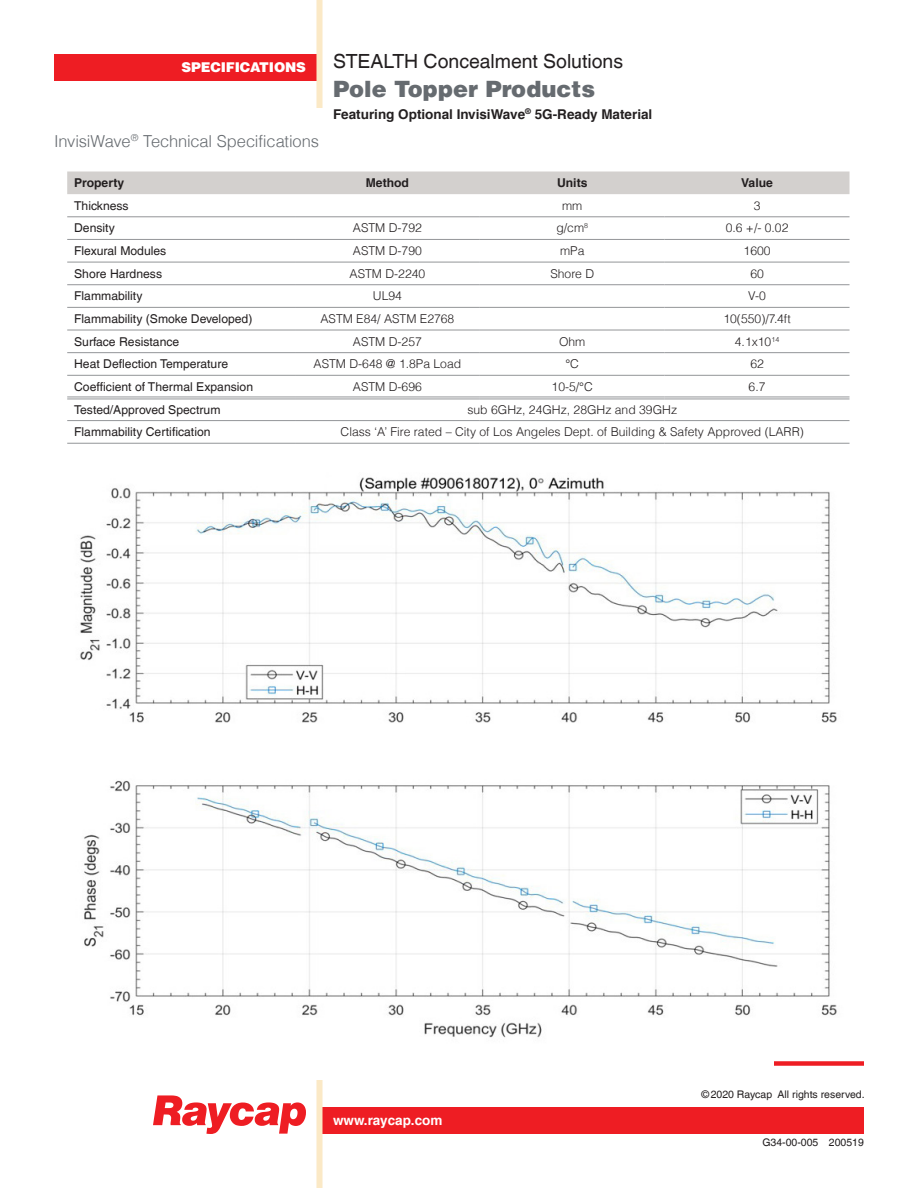
<style>
.page{position:relative;width:918px;height:1188px;background:#fff}
.page>*{position:absolute;margin:0;border:0;box-sizing:border-box;transform-origin:0 0}
.t1{font:900 22.5px "Helvetica Com";color:#666b70}
.t2{font:19.5px "Helvetica LT Com";letter-spacing:-.005em;color:#231f20}
.t3{font:300 16.5px "Helvetica LT Com";letter-spacing:-.01em;color:#666b70}
.t4{font:700 13.5px "Helvetica LT Com";color:#231f20}
.t5{font:900 13.5px "Helvetica Com";letter-spacing:-.01em;color:#fff}
.t6{font:700 13.5px "Helvetica LT Com";color:#fff}
.t7{font:300 12.15px "Helvetica LT Com";color:#231f20}
.t8{font:12.15px "Helvetica LT Com";color:#231f20}
.t9{font:700 12.15px "Helvetica LT Com";color:#231f20}
.t10{font:10.5px "Helvetica LT Com";color:#231f20}
.s1{font-weight:300}
.s2{font-weight:400}
</style>
<div class="page">
<div style="left:54px;top:54px;width:266px;height:27px;background:#ee1d23"></div>
<svg style="left:153px;top:1095px;width:153px;height:39px"></svg>
<div style="left:320px;top:1107px;width:544px;height:27px;background:#ee1d23"></div>
<div style="left:316px;top:0;width:6px;height:108px;background:#fbe9c6"></div>
<div style="left:774px;top:1061px;width:90px;height:5px;background:#ee1d23"></div>
<div style="left:316px;top:1080px;width:6px;height:108px;background:#fbe9c6"></div>
<div style="left:67px;top:172px;width:783px;height:22px;background:#d3d0ce"></div>
<hr style="left:67px;top:216px;width:228px;height:1px;background:#939598">
<hr style="left:295px;top:216px;width:185px;height:1px;background:#939598">
<hr style="left:480px;top:216px;width:185px;height:1px;background:#939598">
<hr style="left:665px;top:216px;width:185px;height:1px;background:#939598">
<hr style="left:67px;top:239px;width:228px;height:1px;background:#939598">
<hr style="left:295px;top:239px;width:185px;height:1px;background:#939598">
<hr style="left:480px;top:239px;width:185px;height:1px;background:#939598">
<hr style="left:665px;top:239px;width:185px;height:1px;background:#939598">
<hr style="left:67px;top:262px;width:228px;height:1px;background:#939598">
<hr style="left:295px;top:262px;width:185px;height:1px;background:#939598">
<hr style="left:480px;top:262px;width:185px;height:1px;background:#939598">
<hr style="left:665px;top:262px;width:185px;height:1px;background:#939598">
<hr style="left:67px;top:284px;width:228px;height:1px;background:#939598">
<hr style="left:295px;top:284px;width:185px;height:1px;background:#939598">
<hr style="left:480px;top:284px;width:185px;height:1px;background:#939598">
<hr style="left:665px;top:284px;width:185px;height:1px;background:#939598">
<hr style="left:67px;top:307px;width:228px;height:1px;background:#939598">
<hr style="left:295px;top:307px;width:185px;height:1px;background:#939598">
<hr style="left:480px;top:307px;width:185px;height:1px;background:#939598">
<hr style="left:665px;top:307px;width:185px;height:1px;background:#939598">
<hr style="left:67px;top:330px;width:228px;height:1px;background:#939598">
<hr style="left:295px;top:330px;width:185px;height:1px;background:#939598">
<hr style="left:480px;top:330px;width:185px;height:1px;background:#939598">
<hr style="left:665px;top:330px;width:185px;height:1px;background:#939598">
<hr style="left:67px;top:352px;width:228px;height:1px;background:#939598">
<hr style="left:295px;top:352px;width:185px;height:1px;background:#939598">
<hr style="left:480px;top:352px;width:185px;height:1px;background:#939598">
<hr style="left:665px;top:352px;width:185px;height:1px;background:#939598">
<hr style="left:67px;top:375px;width:228px;height:1px;background:#939598">
<hr style="left:295px;top:375px;width:185px;height:1px;background:#939598">
<hr style="left:480px;top:375px;width:185px;height:1px;background:#939598">
<hr style="left:665px;top:375px;width:185px;height:1px;background:#939598">
<hr style="left:67px;top:420px;width:228px;height:1px;background:#939598">
<hr style="left:295px;top:420px;width:185px;height:1px;background:#939598">
<hr style="left:480px;top:420px;width:185px;height:1px;background:#939598">
<hr style="left:665px;top:420px;width:185px;height:1px;background:#939598">
<hr style="left:67px;top:443px;width:228px;height:1px;background:#939598">
<hr style="left:295px;top:443px;width:185px;height:1px;background:#939598">
<hr style="left:480px;top:443px;width:185px;height:1px;background:#939598">
<hr style="left:665px;top:443px;width:185px;height:1px;background:#939598">
<hr style="left:67px;top:396px;width:228px;height:1px;background:#939598">
<hr style="left:67px;top:398px;width:228px;height:1px;background:#939598">
<hr style="left:295px;top:396px;width:185px;height:1px;background:#939598">
<hr style="left:295px;top:398px;width:185px;height:1px;background:#939598">
<hr style="left:480px;top:396px;width:185px;height:1px;background:#939598">
<hr style="left:480px;top:398px;width:185px;height:1px;background:#939598">
<hr style="left:665px;top:396px;width:185px;height:1px;background:#939598">
<hr style="left:665px;top:398px;width:185px;height:1px;background:#939598">
<img style="left:80px;top:477px;width:757px;height:561px">
<p class="t5" style="left:182px;top:59px;width:126px">SPECIFICATIONS</p>
<p class="t3" style="left:54px;top:131px;width:267px">InvisiWave<sup>®</sup> Technical Specifications</p>
<h2 class="t2" style="left:333px;top:50px;width:292px">STEALTH Concealment Solutions</h2>
<h1 class="t1" style="left:333px;top:74px;width:264px">Pole Topper Products</h1>
<p class="t4" style="left:333px;top:106px;width:321px">Featuring Optional InvisiWave<sup>®</sup> 5G-Ready Material</p>
<p class="t9" style="left:74px;top:176px;width:52px">Property</p>
<p class="t9" style="left:366px;top:176px;width:45px">Method</p>
<p class="t9" style="left:557px;top:176px;width:32px">Units</p>
<p class="t9" style="left:741px;top:176px;width:33px">Value</p>
<p class="t8" style="left:74px;top:199px;width:56px">Thickness</p>
<p class="t7" style="left:562px;top:198px;width:22px">mm</p>
<p class="t7" style="left:754px;top:198px;width:8px">3</p>
<p class="t8" style="left:74px;top:221px;width:42px">Density</p>
<p class="t7" style="left:353px;top:221px;width:70px">ASTM D-792</p>
<p class="t7" style="left:556px;top:221px;width:33px">g/cm<sup>8</sup></p>
<p class="t7" style="left:726px;top:221px;width:64px">0.6 +/- 0.02</p>
<p class="t8" style="left:74px;top:244px;width:94px">Flexural Modules</p>
<p class="t7" style="left:353px;top:243px;width:70px">ASTM D-790</p>
<p class="t7" style="left:560px;top:243px;width:26px">mPa</p>
<p class="t7" style="left:744px;top:243px;width:29px">1600</p>
<p class="t8" style="left:74px;top:266px;width:89px">Shore Hardness</p>
<p class="t7" style="left:350px;top:266px;width:77px">ASTM D-2240</p>
<p class="t7" style="left:550px;top:266px;width:45px">Shore D</p>
<p class="t7" style="left:750px;top:266px;width:15px">60</p>
<p class="t8" style="left:74px;top:289px;width:70px">Flammability</p>
<p class="t7" style="left:373px;top:289px;width:31px">UL94</p>
<p class="t7" style="left:748px;top:289px;width:19px">V-0</p>
<p class="t8" style="left:74px;top:312px;width:180px">Flammability (Smoke Developed)</p>
<p class="t7" style="left:320px;top:311px;width:135px">ASTM E84/ ASTM E2768</p>
<p class="t7" style="left:723px;top:311px;width:69px">10(550)/7.4ft</p>
<p class="t8" style="left:74px;top:334px;width:107px">Surface Resistance</p>
<p class="t7" style="left:353px;top:334px;width:70px">ASTM D-257</p>
<p class="t7" style="left:559px;top:334px;width:28px">Ohm</p>
<p class="t7" style="left:735px;top:334px;width:46px">4.1x10<sup>14</sup></p>
<p class="t8" style="left:74px;top:357px;width:156px">Heat Deflection Temperature</p>
<p class="t7" style="left:314px;top:356px;width:149px">ASTM D-648 @ 1.8Pa Load</p>
<p class="t8" style="left:565px;top:357px;width:15px">°<span class="s1">C</span></p>
<p class="t7" style="left:750px;top:356px;width:15px">62</p>
<p class="t8" style="left:74px;top:380px;width:180px">Coefficient of Thermal Expansion</p>
<p class="t7" style="left:353px;top:379px;width:70px">ASTM D-696</p>
<p class="t7" style="left:552px;top:379px;width:43px">10-5/<span class="s2">°</span>C</p>
<p class="t7" style="left:749px;top:379px;width:18px">6.7</p>
<p class="t8" style="left:74px;top:402px;width:148px">Tested/Approved Spectrum</p>
<p class="t7" style="left:467px;top:402px;width:211px">sub 6GHz, 24GHz, 28GHz and 39GHz</p>
<p class="t8" style="left:74px;top:425px;width:138px">Flammability Certification</p>
<p class="t7" style="left:341px;top:424px;width:465px">Class ‘A’ Fire rated – City of Los Angeles Dept. of Building &amp; Safety Approved (LARR)</p>
<p class="t6" style="left:333px;top:1112px;width:111px">www.raycap.com</p>
<p class="t10" style="left:702px;top:1088px;width:165px">©2020 Raycap All rights reserved.</p>
<p class="t10" style="left:762px;top:1136px;width:103px">G34-00-005 200519</p>
</div>
